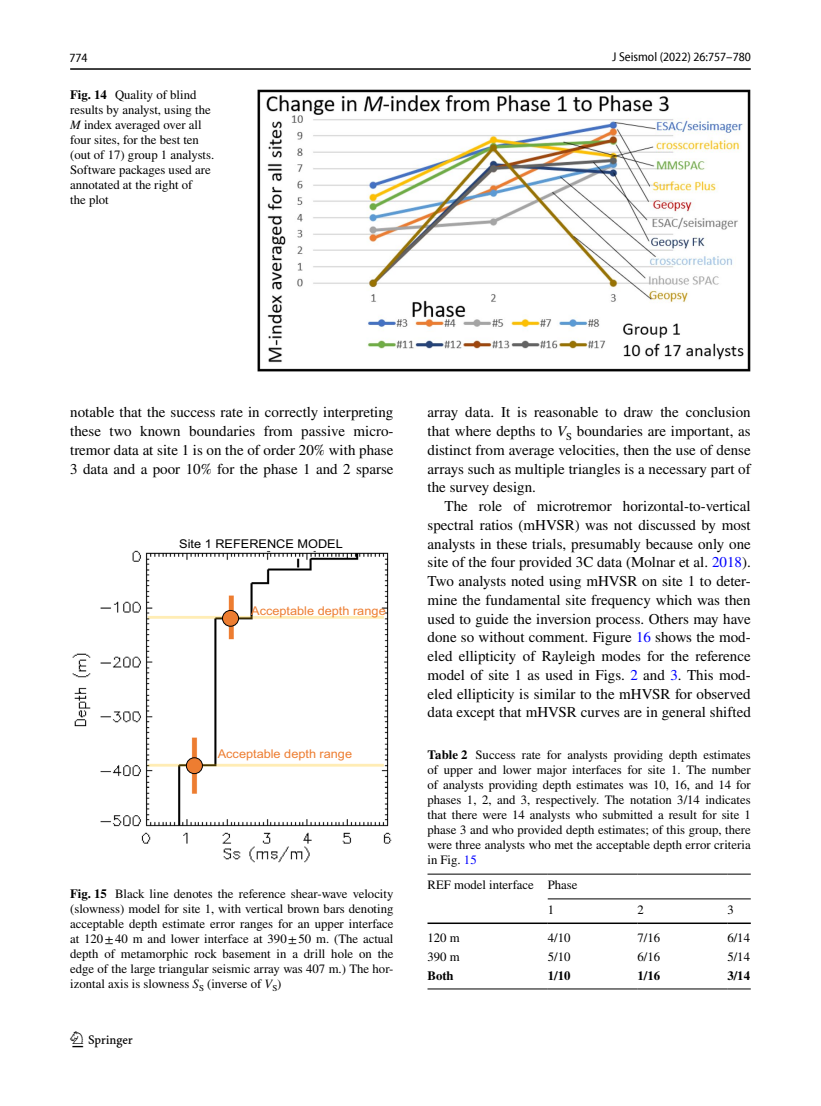
<style>
.page{position:relative;width:821px;height:1106px;background:#fff}
.page>*{position:absolute;margin:0;border:0;box-sizing:border-box;transform-origin:0 0}
.t1{font:22.5px "Springnew Regular 2";color:#000}
.t2{font:15px/18.8px "STIX";color:#000;text-align:justify}
.t3{font:12.75px/15px "STIX";color:#000}
.t4{font:semi-condensed 12.75px "Myriad Pro Unic";color:#000}
.t5{font:700 12.75px "STIX";color:#000}
.t6{font:12.75px "Myriad Pro Unic Semi Condensed 2";color:#000}
.t7{font:12.15px "Arial MT2";color:#ed7d31;scale:1.05 1}
.t8{font:12.15px "Arial MT2";color:#000;scale:1.05 1}
.s1{font-weight:700}
.s2{font-style:italic}
.s3{color:#00f}
</style>
<div class="page">
<hr style="left:70px;top:68px;width:680px;height:2px;background:#000">
<img style="left:257px;top:89px;width:493px;height:282px">
<img style="left:72px;top:550px;width:319px;height:312px">
<div style="left:222px;top:610px;width:16px;height:16px;background:#ed7d31;border-radius:50%"></div>
<div style="left:222px;top:610px;width:17px;height:16px;border:1px solid #000;border-radius:50%"></div>
<div style="left:186px;top:757px;width:16px;height:16px;background:#ed7d31;border-radius:50%"></div>
<div style="left:186px;top:757px;width:17px;height:17px;border:1px solid #000;border-radius:50%"></div>
<hr style="left:427px;top:873px;width:120px;height:1px;background:#000">
<hr style="left:427px;top:922px;width:120px;height:2px;background:#000">
<hr style="left:547px;top:873px;width:90px;height:1px;background:#000">
<hr style="left:637px;top:873px;width:90px;height:1px;background:#000">
<svg style="left:727px;top:873px;width:23px;height:1px"></svg>
<hr style="left:547px;top:922px;width:90px;height:2px;background:#000">
<hr style="left:637px;top:922px;width:90px;height:2px;background:#000">
<hr style="left:727px;top:922px;width:23px;height:2px;background:#000">
<hr style="left:427px;top:988px;width:120px;height:1px;background:#000">
<hr style="left:547px;top:988px;width:90px;height:1px;background:#000">
<hr style="left:637px;top:988px;width:90px;height:1px;background:#000">
<svg style="left:727px;top:988px;width:23px;height:1px"></svg>
<hr style="left:547px;top:898px;width:203px;height:1px;background:#000">
<p class="t6" style="left:69px;top:53px;width:20px">774</p>
<p class="t4" style="left:612px;top:52px;width:140px">J Seismol (2022) 26:757–780</p>
<p class="t3" style="left:70px;top:88px;width:145px"><span class="s1">Fig. 14</span> Quality of blind results by analyst, using the<br><span class="s2">M</span> index averaged over all four sites, for the best ten (out of 17) group 1 analysts.<br>Software packages used are annotated at the right of<br>the plot</p>
<p class="t2" style="left:70px;top:404px;width:325px">notable that the success rate in correctly interpreting these two known boundaries from passive micro&shy;tremor data at site 1 is on the of order 20% with phase 3 data and a poor 10% for the phase 1 and 2 sparse</p>
<p class="t2" style="left:427px;top:404px;width:325px">array data. It is reasonable to draw the conclusion that where depths to <span class="s2">V</span><sub>S</sub> boundaries are important, as distinct from average velocities, then the use of dense arrays such as multiple triangles is a necessary part of the survey design.</p>
<p class="t2" style="left:427px;top:497px;width:325px;text-indent:17px">The role of microtremor horizontal-to-vertical spectral ratios (mHVSR) was not discussed by most analysts in these trials, presumably because only one site of the four provided 3C data (Molnar et al. <span class="s3">2018</span>).<br>Two analysts noted using mHVSR on site 1 to deter&shy;mine the fundamental site frequency which was then used to guide the inversion process. Others may have done so without comment. Figure <span class="s3">16</span> shows the mod&shy;eled ellipticity of Rayleigh modes for the reference model of site 1 as used in Figs. <span class="s3">2</span> and <span class="s3">3</span>. This mod&shy;eled ellipticity is similar to the mHVSR for observed data except that mHVSR curves are in general shifted</p>
<p class="t8" style="left:179px;top:536px;width:157px">Site 1 REFERENCE MODEL</p>
<p class="t7" style="left:251px;top:602px;width:130px">Acceptable depth range</p>
<p class="t7" style="left:218px;top:745px;width:130px">Acceptable depth range</p>
<p class="t3" style="left:70px;top:886px;width:325px;text-align:justify"><span class="s1">Fig. 15</span> Black line denotes the reference shear-wave velocity (slowness) model for site 1, with vertical brown bars denoting acceptable depth estimate error ranges for an upper interface at 120±40 m and lower interface at 390±50 m. (The actual depth of metamorphic rock basement in a drill hole on the edge of the large triangular seismic array was 407 m.) The hor&shy;izontal axis is slowness <span class="s2">S</span><sub>S</sub> (inverse of <span class="s2">V</span><sub>S</sub>)</p>
<h1 class="t1" style="left:72px;top:1031px;width:62px">1 3</h1>
<p class="t3" style="left:427px;top:748px;width:325px;text-align:justify"><span class="s1">Table 2</span> Success rate for analysts providing depth estimates of upper and lower major interfaces for site 1. The number of analysts providing depth estimates was 10, 16, and 14 for phases 1, 2, and 3, respectively. The notation 3/14 indicates that there were 14 analysts who submitted a result for site 1 phase 3 and who provided depth estimates; of this group, there were three analysts who met the acceptable depth error criteria in Fig. <span class="s3">15</span></p>
<p class="t3" style="left:547px;top:873px;width:31px;line-height:24.5px;text-indent:-120px">REF model interface Phase<br>1</p>
<p class="t3" style="left:637px;top:902px;width:8px">2</p>
<p class="t3" style="left:727px;top:902px;width:8px">3</p>
<p class="t3" style="left:427px;top:931px;width:34px">120 m</p>
<p class="t3" style="left:547px;top:931px;width:24px">4/10</p>
<p class="t3" style="left:637px;top:931px;width:24px">7/16</p>
<p class="t3" style="left:727px;top:931px;width:24px">6/14</p>
<p class="t3" style="left:427px;top:949px;width:34px">390 m</p>
<p class="t3" style="left:547px;top:949px;width:24px">5/10</p>
<p class="t3" style="left:637px;top:949px;width:24px">6/16</p>
<p class="t3" style="left:727px;top:949px;width:24px">5/14</p>
<p class="t5" style="left:427px;top:967px;width:28px">Both</p>
<p class="t5" style="left:547px;top:967px;width:24px">1/10</p>
<p class="t5" style="left:637px;top:967px;width:24px">1/16</p>
<p class="t5" style="left:727px;top:967px;width:24px">3/14</p>
</div>
